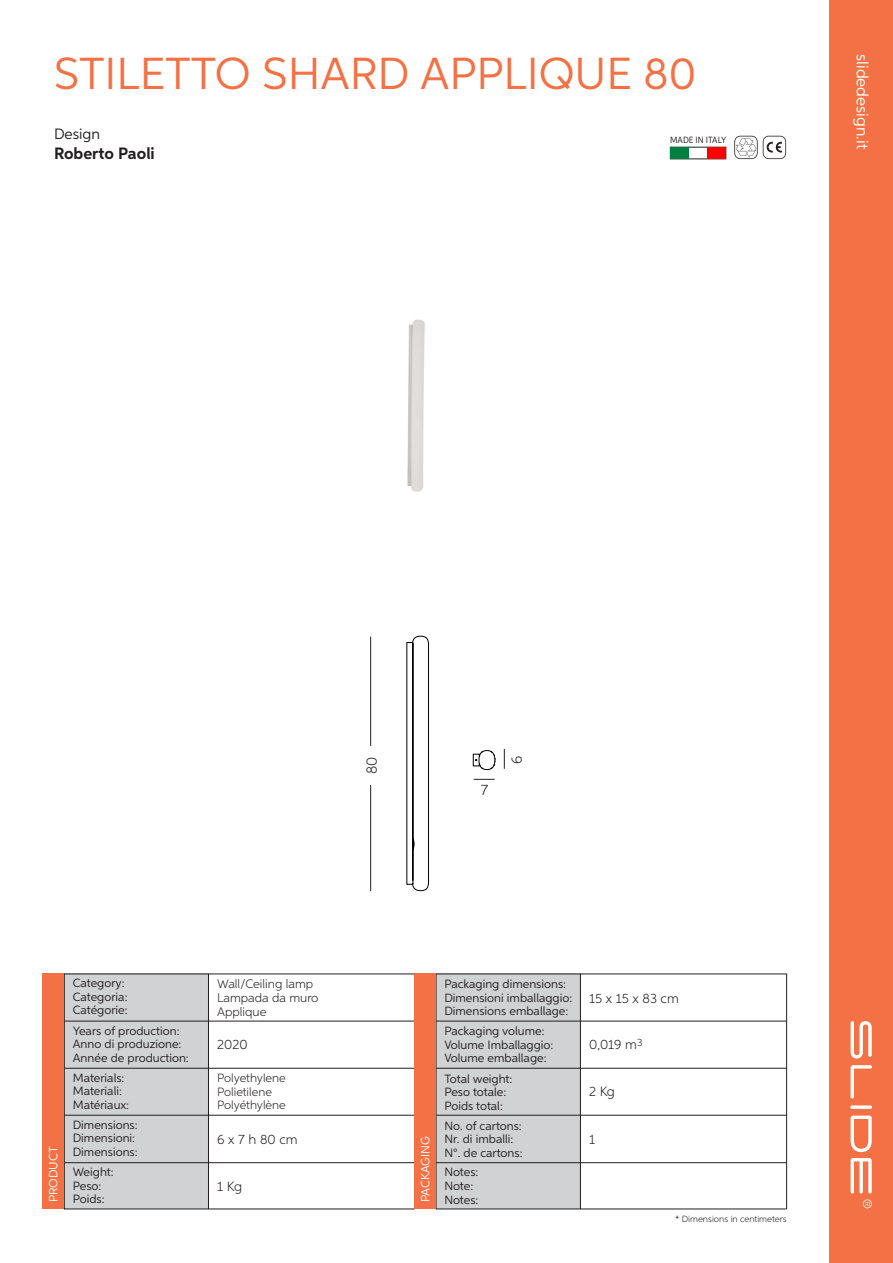
<style>
.page{position:relative;width:893px;height:1263px;background:#fff}
.page>*{position:absolute;margin:0;border:0;box-sizing:border-box;transform-origin:0 0}
.t1{font:45px "Aspira";color:#f37144}
.t2{font:16.5px "Aspira";color:#fff}
.t3{font:700 16.5px "Aspira";color:#231f20}
.t4{font:15px "Aspira";color:#231f20}
.t5{font:300 15px "Aspira";color:#231f20}
.t6{font:300 13.5px "Aspira";color:#231f20}
.t7{font:300 12.3px/14px "Aspira";color:#231f20}
.t8{font:12px/13.5px "Aspira";color:#231f20}
.t9{font:300 12px/13.5px "Aspira";color:#231f20}
.t10{font:12px "Aspira";color:#fff}
.t11{font:300 9px "Aspira";color:#231f20}
.t12{font:9px "Aspira Nar";color:#231f20}
</style>
<div class="page">
<div style="left:829px;top:0;width:64px;height:1263px;background:#f37144"></div>
<svg style="left:734px;top:136px;width:52px;height:23px"></svg>
<div style="left:670px;top:147px;width:19px;height:12px;background:#008040"></div>
<div style="left:708px;top:147px;width:18px;height:12px;background:#fe0000"></div>
<div style="left:64px;top:974px;width:144px;height:235px;background:#d1d2d4"></div>
<div style="left:64px;top:974px;width:145px;height:235px;border:1px solid #231f20"></div>
<div style="left:436px;top:974px;width:144px;height:235px;background:#d1d2d4"></div>
<div style="left:436px;top:974px;width:145px;height:235px;border:1px solid #231f20"></div>
<hr style="left:64px;top:1021px;width:722px;height:1px;background:#231f20">
<hr style="left:209px;top:974px;width:206px;height:1px;background:#231f20">
<hr style="left:64px;top:1068px;width:723px;height:1px;background:#231f20">
<hr style="left:64px;top:1115px;width:722px;height:1px;background:#231f20">
<hr style="left:209px;top:1209px;width:206px;height:1px;background:#231f20">
<hr style="left:581px;top:1209px;width:205px;height:1px;background:#231f20">
<hr style="left:64px;top:1162px;width:723px;height:1px;background:#231f20">
<hr style="left:581px;top:974px;width:206px;height:1px;background:#231f20">
<hr style="left:786px;top:974px;width:1px;height:235px;background:#231f20">
<div style="left:43px;top:974px;width:21px;height:235px;background:#f37144"></div>
<div style="left:415px;top:974px;width:21px;height:235px;background:#f37144"></div>
<svg style="left:863px;top:1199px;width:9px;height:9px"></svg>
<svg style="left:850px;top:1105px;width:22px;height:4px"></svg>
<svg style="left:851px;top:1115px;width:21px;height:37px"></svg>
<svg style="left:851px;top:1065px;width:21px;height:33px"></svg>
<svg style="left:851px;top:1158px;width:21px;height:35px"></svg>
<svg style="left:851px;top:1021px;width:21px;height:37px"></svg>
<img style="left:407px;top:319px;width:18px;height:173px">
<svg style="left:504px;top:749px;width:1px;height:20px"></svg>
<svg style="left:406px;top:635px;width:90px;height:256px"></svg>
<hr style="left:370px;top:636px;width:1px;height:255px;background:#231f20">
<div style="left:362px;top:746px;width:19px;height:38px;background:#fff"></div>
<h1 class="t1" style="left:54px;top:46px;width:644px">STILETTO SHARD APPLIQUE 80</h1>
<p class="t4" style="left:54px;top:125px;width:48px">Design</p>
<h2 class="t3" style="left:54px;top:143px;width:102px">Roberto Paoli</h2>
<p class="t12" style="left:670px;top:134px;width:58px">MADE IN ITALY</p>
<h2 class="t2" style="left:872px;top:54px;width:97px;rotate:90deg">slidedesign.it</h2>
<p class="t5" style="left:363px;top:774px;width:19px;rotate:-90deg">80</p>
<p class="t5" style="left:481px;top:781px;width:9px">7</p>
<p class="t5" style="left:508px;top:764px;width:10px;rotate:-90deg">6</p>
<p class="t8" style="left:73px;top:976px;width:56px">Category:<br>Categoria:<br>Catégorie:</p>
<p class="t7" style="left:217px;top:976px;width:103px">Wall/Ceiling lamp<br>Lampada da muro<br>Applique</p>
<p class="t8" style="left:444px;top:977px;width:129px">Packaging dimensions:<br>Dimensioni imballaggio:<br>Dimensions emballage:</p>
<p class="t6" style="left:589px;top:990px;width:91px">15 x 15 x 83 cm</p>
<p class="t8" style="left:73px;top:1024px;width:118px">Years of production:<br>Anno di produzione:<br>Année de production:</p>
<p class="t6" style="left:217px;top:1036px;width:32px">2020</p>
<p class="t8" style="left:444px;top:1024px;width:111px">Packaging volume:<br>Volume Imballaggio:<br>Volume emballage:</p>
<p class="t6" style="left:589px;top:1036px;width:55px">0,019 m<sup>3</sup></p>
<p class="t8" style="left:73px;top:1071px;width:58px">Materials:<br>Materiali:<br>Matériaux:</p>
<p class="t8" style="left:73px;top:1118px;width:66px">Dimensions:<br>Dimensioni:<br>Dimensions:</p>
<p class="t9" style="left:217px;top:1071px;width:70px">Polyethylene<br>Polietilene<br>Polyéthylène</p>
<p class="t6" style="left:217px;top:1131px;width:82px">6 x 7 h 80 cm</p>
<p class="t10" style="left:46px;top:1202px;width:57px;rotate:-90deg">PRODUCT</p>
<p class="t10" style="left:418px;top:1202px;width:68px;rotate:-90deg">PACKAGING</p>
<p class="t8" style="left:73px;top:1165px;width:42px">Weight:<br>Peso:<br>Poids:</p>
<p class="t6" style="left:217px;top:1178px;width:26px">1 Kg</p>
<p class="t8" style="left:444px;top:1072px;width:70px">Total weight:<br>Peso totale:<br>Poids total:</p>
<p class="t8" style="left:444px;top:1118px;width:80px">No. of cartons:<br>Nr. di imballi:<br>N°. de cartons:</p>
<p class="t8" style="left:444px;top:1165px;width:36px">Notes:<br>Note:<br>Notes:</p>
<p class="t6" style="left:589px;top:1083px;width:27px">2 Kg</p>
<p class="t6" style="left:589px;top:1131px;width:7px">1</p>
<p class="t11" style="left:675px;top:1213px;width:113px">* Dimensions in centimeters</p>
</div>
